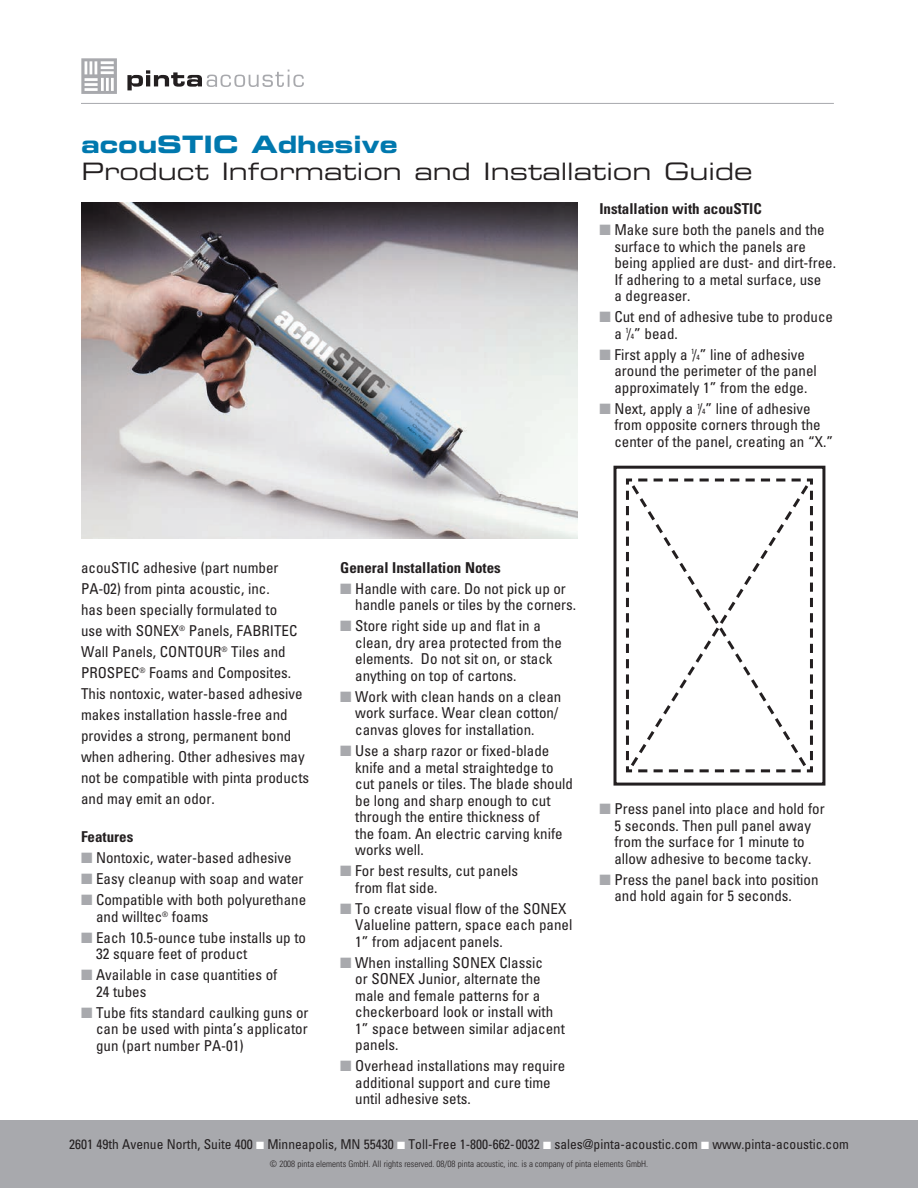
<style>
.page{position:relative;width:918px;height:1188px;background:#fff}
.page>*{position:absolute;margin:0;border:0;box-sizing:border-box;transform-origin:0 0}
.t1{font:24px "Eurostile Extended Two";color:#231f20}
.t2{font:24px "Eurostile Bold Extended Two";color:#0078ae}
.ill_body_bullet{font:condensed 15px/16.5px "Univers";color:#231f20}
.ill_body1{font:condensed 15px/21px "Univers";color:#231f20}
.ill_sub2_bold{font:700 condensed 15px "Univers";color:#231f20}
.ill_body_bullet-2{font:700 condensed 15px "Univers";color:#231f20}
.t3{font:condensed 13.5px "Univers";color:#231f20}
.t4{font:300 condensed 9px "Univers";color:#231f20}
.s1{color:#a8a9ad}
.s2{font-stretch:normal}
.s3{font-size:7.5px}
.s4{color:#fff}
</style>
<div class="page">
<img style="left:81px;top:202px;width:497px;height:337px">
<div style="left:614px;top:466px;width:211px;height:320px;border:3px solid #231f20"></div>
<svg style="left:626px;top:478px;width:187px;height:295px"></svg>
<svg style="left:629px;top:482px;width:180px;height:288px"></svg>
<div style="left:0;top:1120px;width:918px;height:68px;background:#a8a9ad"></div>
<svg style="left:81px;top:58px;width:36px;height:36px"></svg>
<svg style="left:127px;top:70px;width:177px;height:20px"></svg>
<hr style="left:81px;top:103px;width:753px;height:1px;background:#a8a9ad">
<p class="t2" style="left:81px;top:127px;width:318px">acouSTIC Adhesive</p>
<p class="t1" style="left:81px;top:155px;width:672px">Product Information and Installation Guide</p>
<p class="ill_body_bullet-2" style="left:599px;top:200px;width:164px">Installation with acouSTIC</p>
<p class="ill_body_bullet" style="left:614px;top:221px;width:223px;text-indent:-15px"><span class="s1">■</span> Make sure both the panels and the surface to which the panels are being applied are dust- and dirt-free.<br>If adhering to a metal surface, use<br>a degreaser.</p>
<p class="ill_body_bullet" style="left:614px;top:308px;width:220px;text-indent:-15px"><span class="s1">■</span> Cut end of adhesive tube to produce a <sup>1</sup><span class="s2">/</span><span class="s3">4</span>” bead.</p>
<p class="ill_body_bullet" style="left:614px;top:346px;width:204px;text-indent:-15px"><span class="s1">■</span> First apply a <sup>1</sup><span class="s2">/</span><span class="s3">4</span>” line of adhesive around the perimeter of the panel approximately 1” from the edge.</p>
<p class="ill_body_bullet" style="left:614px;top:400px;width:220px;text-indent:-15px"><span class="s1">■</span> Next, apply a <sup>1</sup><span class="s2">/</span><span class="s3">4</span>” line of adhesive from opposite corners through the center of the panel, creating an “X.”</p>
<p class="ill_body1" style="left:81px;top:557px;width:230px">acouSTIC adhesive (part number PA-02) from pinta acoustic, inc.<br>has been specially formulated to<br>use with SONEX<sup>®</sup> Panels, FABRITEC Wall Panels, CONTOUR<sup>®</sup> Tiles and PROSPEC<sup>®</sup> Foams and Composites.<br>This nontoxic, water-based adhesive makes installation hassle-free and provides a strong, permanent bond when adhering. Other adhesives may not be compatible with pinta products and may emit an odor.</p>
<p class="ill_sub2_bold" style="left:81px;top:827px;width:54px">Features</p>
<p class="ill_body_bullet" style="left:81px;top:849px;width:212px"><span class="s1">■</span> Nontoxic, water-based adhesive</p>
<p class="ill_body_bullet" style="left:81px;top:870px;width:224px"><span class="s1">■</span> Easy cleanup with soap and water</p>
<p class="ill_body_bullet" style="left:96px;top:891px;width:212px;text-indent:-15px"><span class="s1">■</span> Compatible with both polyurethane and willtec<sup>®</sup> foams</p>
<p class="ill_body_bullet" style="left:96px;top:929px;width:211px;text-indent:-15px"><span class="s1">■</span> Each 10.5-ounce tube installs up to<br>32 square feet of product</p>
<p class="ill_body_bullet" style="left:96px;top:966px;width:183px;text-indent:-15px"><span class="s1">■</span> Available in case quantities of<br>24 tubes</p>
<p class="ill_body_bullet" style="left:96px;top:1004px;width:214px;text-align:justify;text-indent:-15px"><span class="s1">■</span> Tube fits standard caulking guns or can be used with pinta’s applicator gun (part number PA-01)</p>
<p class="ill_sub2_bold" style="left:340px;top:558px;width:162px">General Installation Notes</p>
<p class="ill_body_bullet" style="left:355px;top:580px;width:222px;text-indent:-15px"><span class="s1">■</span> Handle with care. Do not pick up or handle panels or tiles by the corners.</p>
<p class="ill_body_bullet" style="left:355px;top:617px;width:208px;text-indent:-15px"><span class="s1">■</span> Store right side up and flat in a clean, dry area protected from the elements. Do not sit on, or stack anything on top of cartons.</p>
<p class="ill_body_bullet" style="left:355px;top:688px;width:208px;text-indent:-15px"><span class="s1">■</span> Work with clean hands on a clean work surface. Wear clean cotton/ canvas gloves for installation.</p>
<p class="ill_body_bullet" style="left:355px;top:742px;width:219px;text-indent:-15px"><span class="s1">■</span> Use a sharp razor or fixed-blade knife and a metal straightedge to cut panels or tiles. The blade should be long and sharp enough to cut through the entire thickness of<br>the foam. An electric carving knife works well.</p>
<p class="ill_body_bullet" style="left:355px;top:862px;width:164px;text-indent:-15px"><span class="s1">■</span> For best results, cut panels from flat side.</p>
<p class="ill_body_bullet" style="left:355px;top:900px;width:219px;text-indent:-15px"><span class="s1">■</span> To create visual flow of the SONEX<br>Valueline pattern, space each panel<br>1” from adjacent panels.</p>
<p class="ill_body_bullet" style="left:355px;top:954px;width:211px;text-indent:-15px"><span class="s1">■</span> When installing SONEX Classic<br>or SONEX Junior, alternate the male and female patterns for a checkerboard look or install with<br>1” space between similar adjacent panels.</p>
<p class="ill_body_bullet" style="left:355px;top:1057px;width:212px;text-indent:-15px"><span class="s1">■</span> Overhead installations may require additional support and cure time until adhesive sets.</p>
<p class="ill_body_bullet" style="left:599px;top:800px;width:227px;text-align:center"><span class="s1">■</span> Press panel into place and hold for<br>5 seconds. Then pull panel away from the surface for 1 minute to allow adhesive to become tacky.</p>
<p class="ill_body_bullet" style="left:614px;top:871px;width:206px;text-indent:-15px"><span class="s1">■</span> Press the panel back into position and hold again for 5 seconds.</p>
<p class="t3" style="left:69px;top:1136px;width:781px">2601 49th Avenue North, Suite 400 <span class="s4">■</span> Minneapolis, MN 55430 <span class="s4">■</span> Toll-Free 1-800-662-0032 <span class="s4">■</span> sales@pinta-acoustic.com <span class="s4">■</span> www.pinta-acoustic.com</p>
<p class="t4" style="left:270px;top:1159px;width:380px">© 2008 pinta elements GmbH. All rights reserved. 08/08 pinta acoustic, inc. is a company of pinta elements GmbH.</p>
</div>
